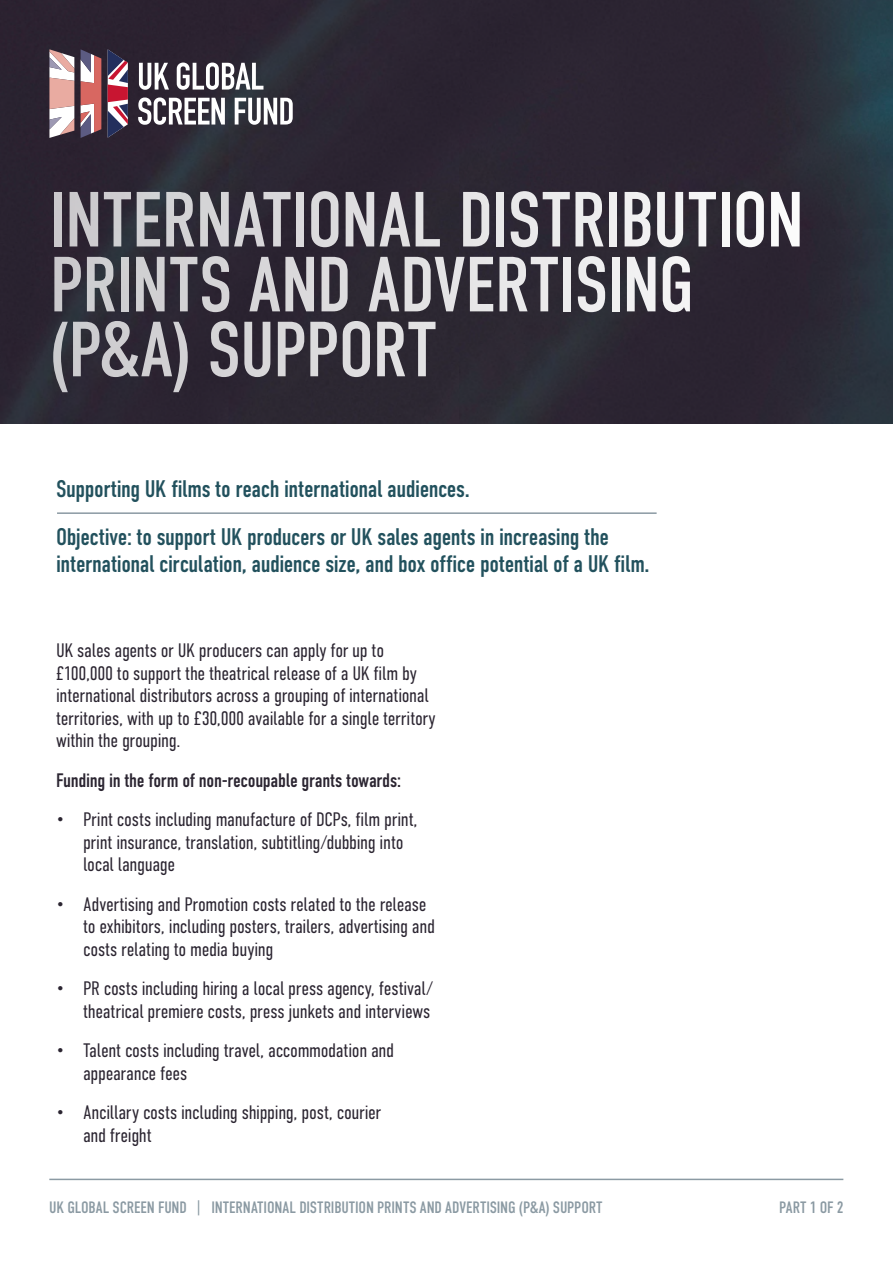
<style>
.page{position:relative;width:893px;height:1263px;background:#fff}
.page>*{position:absolute;margin:0;border:0;box-sizing:border-box;transform-origin:0 0}
.t1{font:77.85px/64.9px "DIN Condensed";letter-spacing:-.015em;color:#fff}
.t2{font:24px/47.8px "DIN Condensed";letter-spacing:-.02em;color:#22515d}
.t3{font:300 19.5px/22.5px "DIN Condensed";letter-spacing:-.015em;color:#2b2531}
.t4{font:19.5px "DIN Condensed";letter-spacing:-.02em;color:#2b2531}
.t5{font:16.5px "DIN Condensed";letter-spacing:-.005em;color:#8b9aa3}
</style>
<div class="page">
<hr style="left:49px;top:1179px;width:794px;height:1px;background:#8b9aa3">
<img style="left:0;top:0;width:893px;height:423px">
<hr style="left:57px;top:512px;width:600px;height:2px;background:#8b9aa3">
<svg style="left:49px;top:49px;width:25px;height:89px"></svg>
<svg style="left:81px;top:49px;width:20px;height:89px"></svg>
<svg style="left:108px;top:49px;width:20px;height:89px"></svg>
<svg style="left:139px;top:63px;width:30px;height:27px"></svg>
<svg style="left:177px;top:63px;width:86px;height:27px"></svg>
<svg style="left:138px;top:97px;width:87px;height:28px"></svg>
<svg style="left:235px;top:98px;width:58px;height:27px"></svg>
<h1 class="t1" style="left:49px;top:189px;width:756px">INTERNATIONAL DISTRIBUTION<br>PRINTS AND ADVERTISING (P&amp;A) SUPPORT</h1>
<p class="t2" style="left:56px;top:465px;width:554px">Supporting UK films to reach international audiences.<br>Objective: to support UK producers or UK sales agents in increasing the</p>
<p class="t2" style="left:56px;top:540px;width:595px">international circulation, audience size, and box office potential of a UK film.</p>
<p class="t3" style="left:56px;top:639px;width:381px">UK sales agents or UK producers can apply for up to £100,000 to support the theatrical release of a UK film by international distributors across a grouping of international territories, with up to £30,000 available for a single territory within the grouping.</p>
<p class="t4" style="left:56px;top:769px;width:347px">Funding in the form of non-recoupable grants towards:</p>
<p class="t3" style="left:83px;top:808px;width:336px;text-indent:-27px">• Print costs including manufacture of DCPs, film print, print insurance, translation, subtitling/dubbing into local language</p>
<p class="t3" style="left:83px;top:893px;width:353px;text-indent:-27px">• Advertising and Promotion costs related to the release to exhibitors, including posters, trailers, advertising and costs relating to media buying</p>
<p class="t3" style="left:56px;top:977px;width:378px;text-align:right">• PR costs including hiring a local press agency, festival/ theatrical premiere costs, press junkets and interviews</p>
<p class="t3" style="left:83px;top:1039px;width:313px;text-indent:-27px">• Talent costs including travel, accommodation and appearance fees</p>
<p class="t3" style="left:83px;top:1101px;width:300px;text-indent:-27px">• Ancillary costs including shipping, post, courier and freight</p>
<p class="t5" style="left:49px;top:1198px;width:555px">UK GLOBAL SCREEN FUND | INTERNATIONAL DISTRIBUTION PRINTS AND ADVERTISING (P&amp;A) SUPPORT</p>
<p class="t5" style="left:779px;top:1198px;width:66px">PART 1 OF 2</p>
</div>
